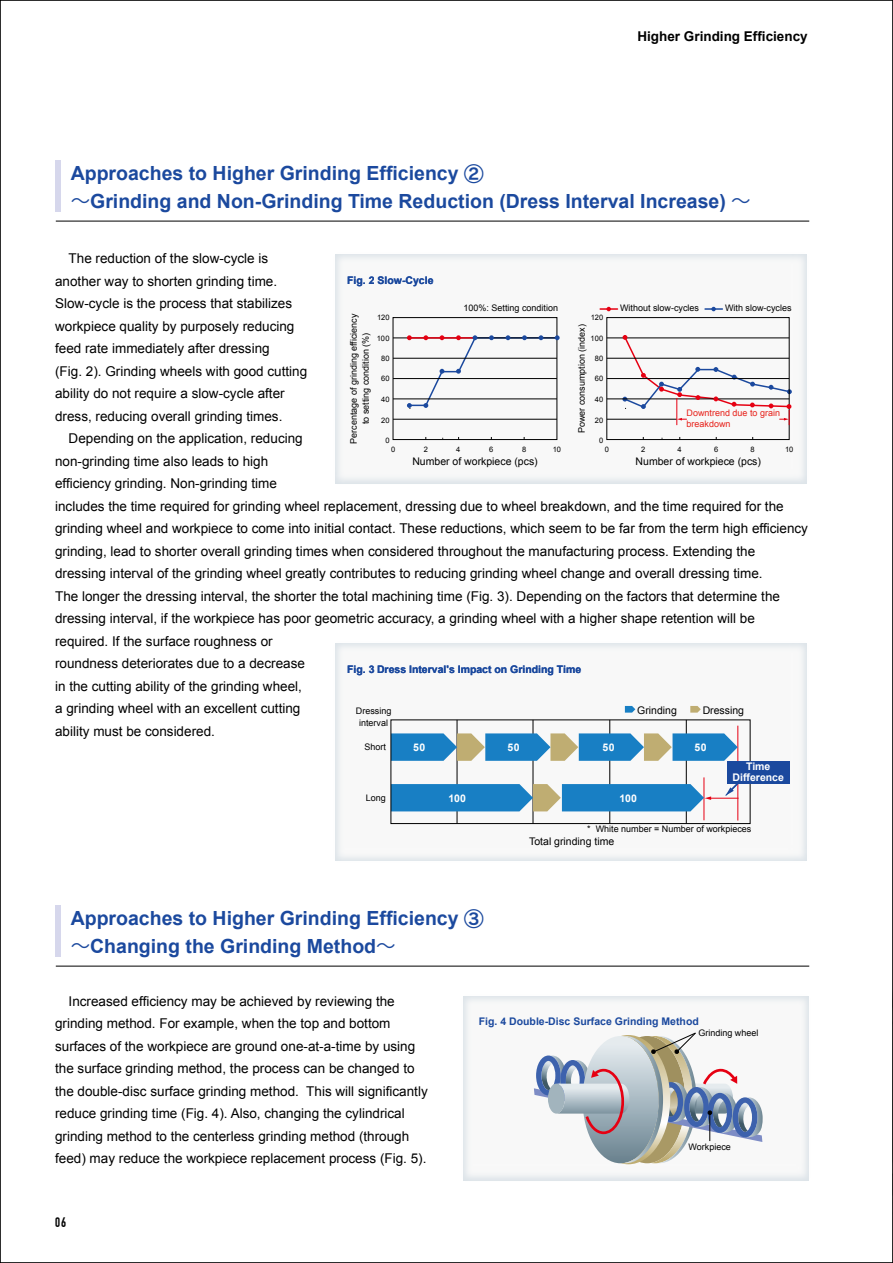
<style>
.page{position:relative;width:893px;height:1263px;background:#fff}
.page>*{position:absolute;margin:0;border:0;box-sizing:border-box;transform-origin:0 0}
.t1{font:700 19.5px/27px "Arial";color:#1b499e}
.t2{font:13.5px/22.5px "Arial";color:#000}
.t3{font:700 13.5px "Arial";color:#000}
.t4{font:700 13.5px "DIN Condensed";color:#000}
.t5{font:700 10.5px "Arial";color:#1b499e}
.t6{font:10.5px "Arial";color:#000}
.t7{font:700 10.5px/10.5px "Arial";color:#fff;text-align:center}
.t8{font:9px/12px "Arial";color:#000;text-align:center}
.t9{font:9px/10.5px "Arial";color:#e7211a}
.t10{font:7.5px "Arial";letter-spacing:.025em;color:#000}
.s1{font-family:"Rodin Pro B";font-weight:400}
.s2{font-family:"Koz Go Pr 6 N";font-weight:400}
</style>
<div class="page">
<img style="left:284px;top:220px;width:526px;height:264px">
<hr style="left:393px;top:399px;width:164px;height:1px;background:#000">
<hr style="left:393px;top:378px;width:164px;height:1px;background:#000">
<hr style="left:393px;top:358px;width:164px;height:1px;background:#000">
<hr style="left:393px;top:338px;width:164px;height:1px;background:#000">
<hr style="left:393px;top:419px;width:164px;height:1px;background:#000">
<div style="left:393px;top:317px;width:164px;height:123px;border:1px solid #000"></div>
<svg style="left:407px;top:335px;width:153px;height:74px"></svg>
<hr style="left:607px;top:399px;width:182px;height:1px;background:#000">
<hr style="left:607px;top:378px;width:182px;height:1px;background:#000">
<hr style="left:607px;top:358px;width:182px;height:1px;background:#000">
<hr style="left:607px;top:338px;width:182px;height:1px;background:#000">
<hr style="left:607px;top:419px;width:70px;height:1px;background:#000">
<div style="left:607px;top:317px;width:182px;height:123px;border:1px solid #000"></div>
<svg style="left:600px;top:307px;width:17px;height:4px"></svg>
<svg style="left:705px;top:307px;width:17px;height:4px"></svg>
<img style="left:335px;top:643px;width:472px;height:218px">
<hr style="left:457px;top:720px;width:1px;height:103px;background:#000">
<hr style="left:533px;top:720px;width:1px;height:103px;background:#000">
<hr style="left:609px;top:720px;width:1px;height:103px;background:#000">
<hr style="left:686px;top:720px;width:1px;height:103px;background:#000">
<hr style="left:737px;top:726px;width:1px;height:94px;background:#e60012">
<hr style="left:704px;top:777px;width:1px;height:43px;background:#e60012">
<svg style="left:625px;top:706px;width:10px;height:7px"></svg>
<svg style="left:690px;top:706px;width:11px;height:7px"></svg>
<svg style="left:393px;top:733px;width:345px;height:28px;background:#5999bc"></svg>
<svg style="left:393px;top:779px;width:349px;height:32px"></svg>
<div style="left:391px;top:720px;width:359px;height:104px;border:1px solid #000"></div>
<div style="left:727px;top:761px;width:63px;height:23px;background:#1b499e"></div>
<svg style="left:534px;top:1033px;width:229px;height:131px"></svg>
<hr style="left:56px;top:221px;width:753px;height:1px;background:#000">
<div style="left:55px;top:160px;width:6px;height:52px;background:#d6d7ec"></div>
<hr style="left:56px;top:966px;width:753px;height:1px;background:#000">
<div style="left:55px;top:905px;width:6px;height:52px;background:#d6d7ec"></div>
<svg style="left:622px;top:335px;width:170px;height:90px"></svg>
<p class="t3" style="left:637px;top:27px;width:172px">Higher Grinding Efficiency</p>
<h1 class="t1" style="left:71px;top:161px;width:682px">Approaches to Higher Grinding Efficiency <span class="s1">②<br></span><span class="s2">～</span>Grinding and Non-Grinding Time Reduction (Dress Interval Increase) <span class="s2">～</span></h1>
<p class="t2" style="left:55px;top:247px;width:254px;text-indent:14px">The reduction of the slow-cycle is another way to shorten grinding time.<br>Slow-cycle is the process that stabilizes workpiece quality by purposely reducing feed rate immediately after dressing<br>(Fig. 2). Grinding wheels with good cutting ability do not require a slow-cycle after dress, reducing overall grinding times.</p>
<p class="t2" style="left:55px;top:427px;width:754px;text-indent:14px">Depending on the application, reducing<br>non-grinding time also leads to high<br>efficiency grinding. Non-grinding time<br>includes the time required for grinding wheel replacement, dressing due to wheel breakdown, and the time required for the grinding wheel and workpiece to come into initial contact. These reductions, which seem to be far from the term high efficiency grinding, lead to shorter overall grinding times when considered throughout the manufacturing process. Extending the dressing interval of the grinding wheel greatly contributes to reducing grinding wheel change and overall dressing time.<br>The longer the dressing interval, the shorter the total machining time (Fig. 3). Depending on the factors that determine the dressing interval, if the workpiece has poor geometric accuracy, a grinding wheel with a higher shape retention will be required. If the surface roughness or<br>roundness deteriorates due to a decrease<br>in the cutting ability of the grinding wheel,<br>a grinding wheel with an excellent cutting<br>ability must be considered.</p>
<p class="t5" style="left:347px;top:274px;width:88px">Fig. 2 Slow-Cycle</p>
<p class="t8" style="left:464px;top:302px;width:96px">100%: Setting condition</p>
<p class="t8" style="left:620px;top:302px;width:81px">Without slow-cycles</p>
<p class="t8" style="left:725px;top:302px;width:68px">With slow-cycles</p>
<p class="t8" style="left:348px;top:444px;width:132px;rotate:-90deg">Percentage of grinding efficiency to setting condition (%)</p>
<p class="t10" style="left:591px;top:313px;width:14px">120</p>
<p class="t10" style="left:377px;top:313px;width:14px">120</p>
<p class="t8" style="left:576px;top:433px;width:111px;rotate:-90deg">Power consumption (index)</p>
<p class="t10" style="left:591px;top:333px;width:14px">100</p>
<p class="t10" style="left:377px;top:333px;width:14px">100</p>
<p class="t10" style="left:595px;top:354px;width:10px">80</p>
<p class="t10" style="left:381px;top:354px;width:10px">80</p>
<p class="t10" style="left:595px;top:374px;width:10px">60</p>
<p class="t10" style="left:381px;top:374px;width:10px">60</p>
<p class="t10" style="left:381px;top:395px;width:10px">40</p>
<p class="t10" style="left:595px;top:395px;width:10px">40</p>
<p class="t9" style="left:687px;top:408px;width:95px">Downtrend due to grain breakdown</p>
<p class="t10" style="left:595px;top:415px;width:10px">20</p>
<p class="t10" style="left:381px;top:415px;width:10px">20</p>
<p class="t10" style="left:599px;top:435px;width:6px">0</p>
<p class="t10" style="left:385px;top:435px;width:6px">0</p>
<p class="t10" style="left:605px;top:444px;width:6px">0</p>
<p class="t10" style="left:641px;top:444px;width:6px">2</p>
<p class="t10" style="left:677px;top:444px;width:6px">4</p>
<p class="t10" style="left:714px;top:444px;width:6px">6</p>
<p class="t10" style="left:751px;top:444px;width:6px">8</p>
<p class="t10" style="left:785px;top:444px;width:10px">10</p>
<p class="t10" style="left:391px;top:444px;width:6px">0</p>
<p class="t10" style="left:424px;top:444px;width:6px">2</p>
<p class="t10" style="left:456px;top:444px;width:6px">4</p>
<p class="t10" style="left:489px;top:444px;width:6px">6</p>
<p class="t10" style="left:522px;top:444px;width:6px">8</p>
<p class="t10" style="left:553px;top:444px;width:10px">10</p>
<p class="t6" style="left:636px;top:454px;width:127px">Number of workpiece (pcs)</p>
<p class="t6" style="left:412px;top:454px;width:127px">Number of workpiece (pcs)</p>
<p class="t5" style="left:347px;top:662px;width:236px">Fig. 3 Dress Interval's Impact on Grinding Time</p>
<p class="t6" style="left:637px;top:703px;width:41px">Grinding</p>
<p class="t6" style="left:703px;top:703px;width:43px">Dressing</p>
<p class="t8" style="left:356px;top:704px;width:37px">Dressing interval</p>
<p class="t8" style="left:364px;top:741px;width:23px">Short</p>
<p class="t7" style="left:413px;top:743px;width:14px">50</p>
<p class="t7" style="left:508px;top:743px;width:14px">50</p>
<p class="t7" style="left:603px;top:743px;width:14px">50</p>
<p class="t7" style="left:695px;top:743px;width:14px">50</p>
<p class="t8" style="left:366px;top:791px;width:22px">Long</p>
<p class="t7" style="left:448px;top:794px;width:19px">100</p>
<p class="t7" style="left:619px;top:794px;width:19px">100</p>
<p class="t7" style="left:733px;top:762px;width:53px">Time<br>Difference</p>
<p class="t8" style="left:587px;top:823px;width:166px">* White number = Number of workpieces</p>
<p class="t6" style="left:529px;top:834px;width:87px">Total grinding time</p>
<h1 class="t1" style="left:71px;top:906px;width:414px">Approaches to Higher Grinding Efficiency <span class="s1">③</span><span class="s2">～</span>Changing the Grinding Method<span class="s2">～</span></h1>
<p class="t2" style="left:55px;top:990px;width:374px;text-indent:14px">Increased efficiency may be achieved by reviewing the grinding method. For example, when the top and bottom surfaces of the workpiece are ground one-at-a-time by using the surface grinding method, the process can be changed to the double-disc surface grinding method. This will significantly reduce grinding time (Fig. 4). Also, changing the cylindrical grinding method to the centerless grinding method (through feed) may reduce the workpiece replacement process (Fig. 5).</p>
<p class="t4" style="left:55px;top:1215px;width:12px">06</p>
<p class="t5" style="left:479px;top:1015px;width:221px">Fig. 4 Double-Disc Surface Grinding Method</p>
<p class="t8" style="left:698px;top:1027px;width:62px">Grinding wheel</p>
<p class="t8" style="left:689px;top:1141px;width:44px">Workpiece</p>
</div>
